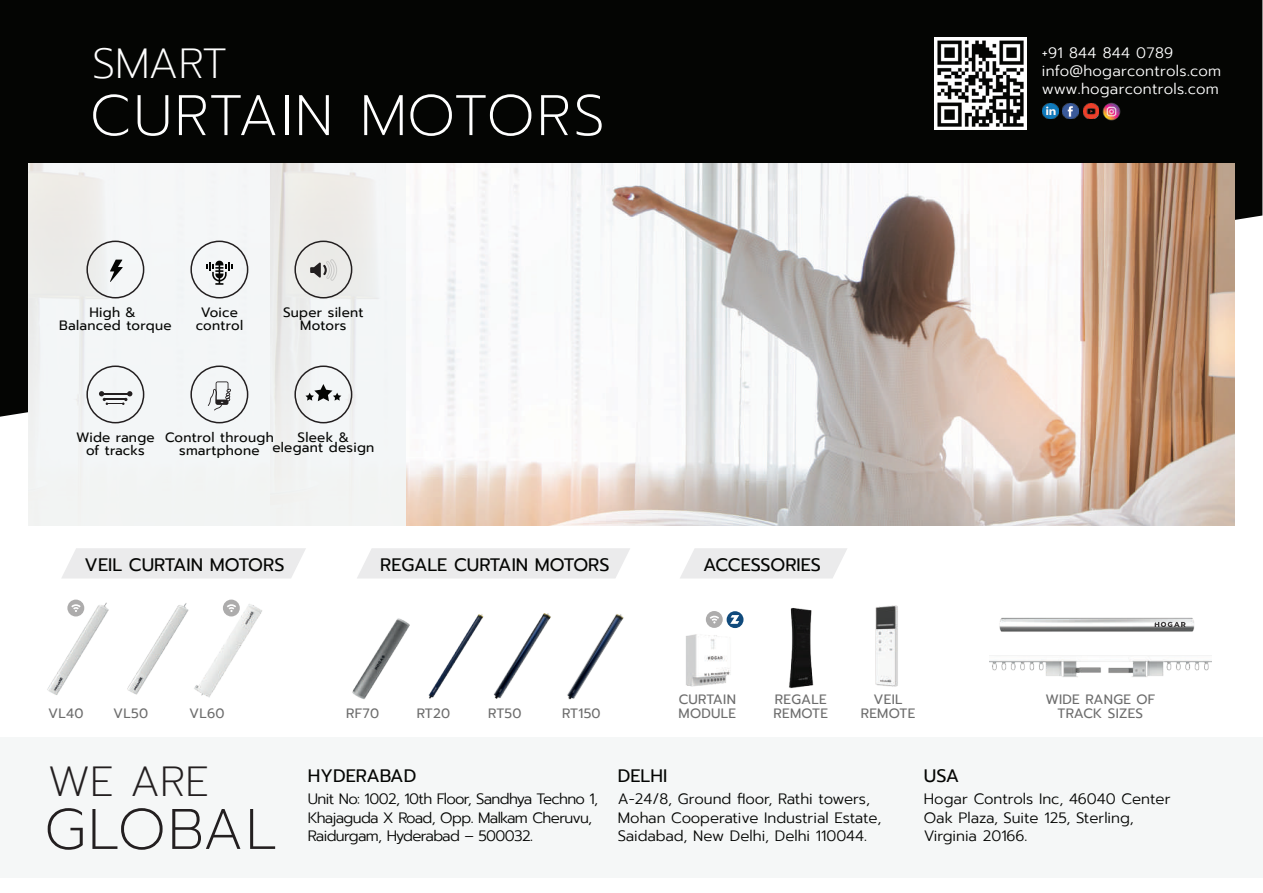
<style>
.page{position:relative;width:1263px;height:893px;background:#fff}
.page>*{position:absolute;margin:0;border:0;box-sizing:border-box;transform-origin:0 0}
.t1{font:200 57.15px "Prompt";letter-spacing:.04em;color:#fff}
.t2{font:200 57.15px "Prompt";letter-spacing:.04em;color:#231f20}
.t3{font:200 42px "Prompt";letter-spacing:-.015em;color:#fff}
.t4{font:200 42px "Prompt";color:#231f20}
.t5{font:18px "Prompt";color:#040503}
.t6{font:300 15px/18.1px "Prompt";letter-spacing:-.015em;color:#040503}
.t7{font:300 15px/18.1px "Prompt";letter-spacing:-.04em;color:#040503}
.t8{font:300 15px/18.1px "Prompt";letter-spacing:.02em;color:#fff}
.t9{font:13.5px/12.9px "Prompt";letter-spacing:.02em;color:#040503;text-align:center}
.t10{font:13.5px/13.8px "Prompt";letter-spacing:.02em;color:#6d6d6d}
</style>
<div class="page">
<div style="left:0;top:738px;width:1263px;height:140px;background:#f5f7f7"></div>
<div style="left:0;top:0;width:1262px;height:417px;background:#040503"></div>
<img style="left:405px;top:163px;width:829px;height:363px">
<div style="left:29px;top:163px;width:376px;height:363px;background:linear-gradient(to right,#f0f2f2,#f0f1f1)"></div>
<div style="left:86px;top:241px;width:58px;height:57px;border:2px solid #231f20;border-radius:50%"></div>
<div style="left:190px;top:241px;width:58px;height:57px;border:2px solid #231f20;border-radius:50%"></div>
<div style="left:294px;top:241px;width:58px;height:57px;border:2px solid #231f20;border-radius:50%"></div>
<svg style="left:110px;top:260px;width:13px;height:22px"></svg>
<svg style="left:305px;top:384px;width:36px;height:17px"></svg>
<svg style="left:310px;top:259px;width:27px;height:22px"></svg>
<div style="left:86px;top:365px;width:58px;height:58px;border:2px solid #231f20;border-radius:50%"></div>
<div style="left:190px;top:365px;width:58px;height:58px;border:2px solid #231f20;border-radius:50%"></div>
<div style="left:294px;top:365px;width:58px;height:58px;border:2px solid #231f20;border-radius:50%"></div>
<svg style="left:99px;top:391px;width:33px;height:14px"></svg>
<svg style="left:208px;top:381px;width:23px;height:29px"></svg>
<svg style="left:206px;top:261px;width:27px;height:24px"></svg>
<div style="left:62px;top:548px;width:244px;height:30px;background:#ebebec"></div>
<div style="left:357px;top:548px;width:273px;height:30px;background:#ebebec"></div>
<svg style="left:680px;top:548px;width:167px;height:30px;background:#ececed"></svg>
<img style="left:686px;top:634px;width:45px;height:53px">
<img style="left:989px;top:655px;width:222px;height:22px">
<img style="left:875px;top:605px;width:23px;height:82px">
<img style="left:789px;top:608px;width:25px;height:81px">
<svg style="left:69px;top:600px;width:14px;height:3px"></svg>
<svg style="left:706px;top:611px;width:37px;height:17px"></svg>
<img style="left:1083px;top:103px;width:16px;height:16px">
<img style="left:1062px;top:103px;width:16px;height:16px">
<img style="left:1103px;top:102px;width:18px;height:18px">
<img style="left:1042px;top:103px;width:16px;height:16px">
<img style="left:934px;top:37px;width:92px;height:92px">
<img style="left:127px;top:603px;width:62px;height:92px">
<img style="left:567px;top:614px;width:57px;height:86px">
<img style="left:999px;top:617px;width:196px;height:15px">
<svg style="left:1155px;top:622px;width:30px;height:5px"></svg>
<img style="left:352px;top:618px;width:58px;height:81px">
<img style="left:428px;top:614px;width:56px;height:85px">
<img style="left:493px;top:613px;width:58px;height:86px">
<img style="left:47px;top:603px;width:62px;height:92px">
<img style="left:194px;top:601px;width:68px;height:97px">
<h2 class="t3" style="left:92px;top:35px;width:136px">SMART</h2>
<h1 class="t1" style="left:90px;top:76px;width:516px">CURTAIN MOTORS</h1>
<p class="t9" style="left:59px;top:306px;width:114px">High &amp;<br>Balanced torque</p>
<p class="t9" style="left:196px;top:306px;width:49px">Voice control</p>
<p class="t9" style="left:283px;top:306px;width:82px">Super silent<br>Motors</p>
<p class="t9" style="left:76px;top:431px;width:80px">Wide range of tracks</p>
<p class="t9" style="left:165px;top:431px;width:110px">Control through smartphone</p>
<p class="t9" style="left:272px;top:432px;width:103px;line-height:9.9px">Sleek &amp; elegant design</p>
<p class="t5" style="left:85px;top:551px;width:201px">VEIL CURTAIN MOTORS</p>
<p class="t5" style="left:380px;top:552px;width:231px">REGALE CURTAIN MOTORS</p>
<p class="t5" style="left:703px;top:552px;width:119px">ACCESSORIES</p>
<p class="t8" style="left:1042px;top:43px;width:181px">+91 844 844 0789 info@hogarcontrols.com www.hogarcontrols.com</p>
<p class="t10" style="left:48px;top:706px;width:37px">VL40</p>
<p class="t10" style="left:113px;top:706px;width:37px">VL50</p>
<p class="t10" style="left:189px;top:706px;width:37px">VL60</p>
<p class="t10" style="left:346px;top:706px;width:35px">RF70</p>
<p class="t10" style="left:417px;top:706px;width:35px">RT20</p>
<p class="t10" style="left:488px;top:706px;width:35px">RT50</p>
<p class="t10" style="left:562px;top:706px;width:40px">RT150</p>
<p class="t10" style="left:679px;top:692px;width:59px">CURTAIN<br>MODULE</p>
<p class="t10" style="left:773px;top:692px;width:56px">REGALE<br>REMOTE</p>
<p class="t10" style="left:861px;top:692px;width:56px;text-align:center">VEIL<br>REMOTE</p>
<p class="t10" style="left:1045px;top:693px;width:112px;text-align:center">WIDE RANGE OF<br>TRACK SIZES</p>
<h2 class="t4" style="left:48px;top:753px;width:163px">WE ARE</h2>
<h1 class="t2" style="left:45px;top:790px;width:234px">GLOBAL</h1>
<p class="t5" style="left:308px;top:762px;width:110px">HYDERABAD</p>
<p class="t7" style="left:308px;top:790px;width:292px">Unit No: 1002, 10th Floor, Sandhya Techno 1,<br>Khajaguda X Road, Opp. Malkam Cheruvu,<br>Raidurgam, Hyderabad – 500032.</p>
<p class="t5" style="left:618px;top:762px;width:51px">DELHI</p>
<p class="t6" style="left:618px;top:790px;width:265px">A-24/8, Ground floor, Rathi towers,<br>Mohan Cooperative Industrial Estate,<br>Saidabad, New Delhi, Delhi 110044.</p>
<p class="t5" style="left:924px;top:762px;width:37px">USA</p>
<p class="t6" style="left:924px;top:790px;width:248px">Hogar Controls Inc, 46040 Center<br>Oak Plaza, Suite 125, Sterling,<br>Virginia 20166.</p>
</div>
